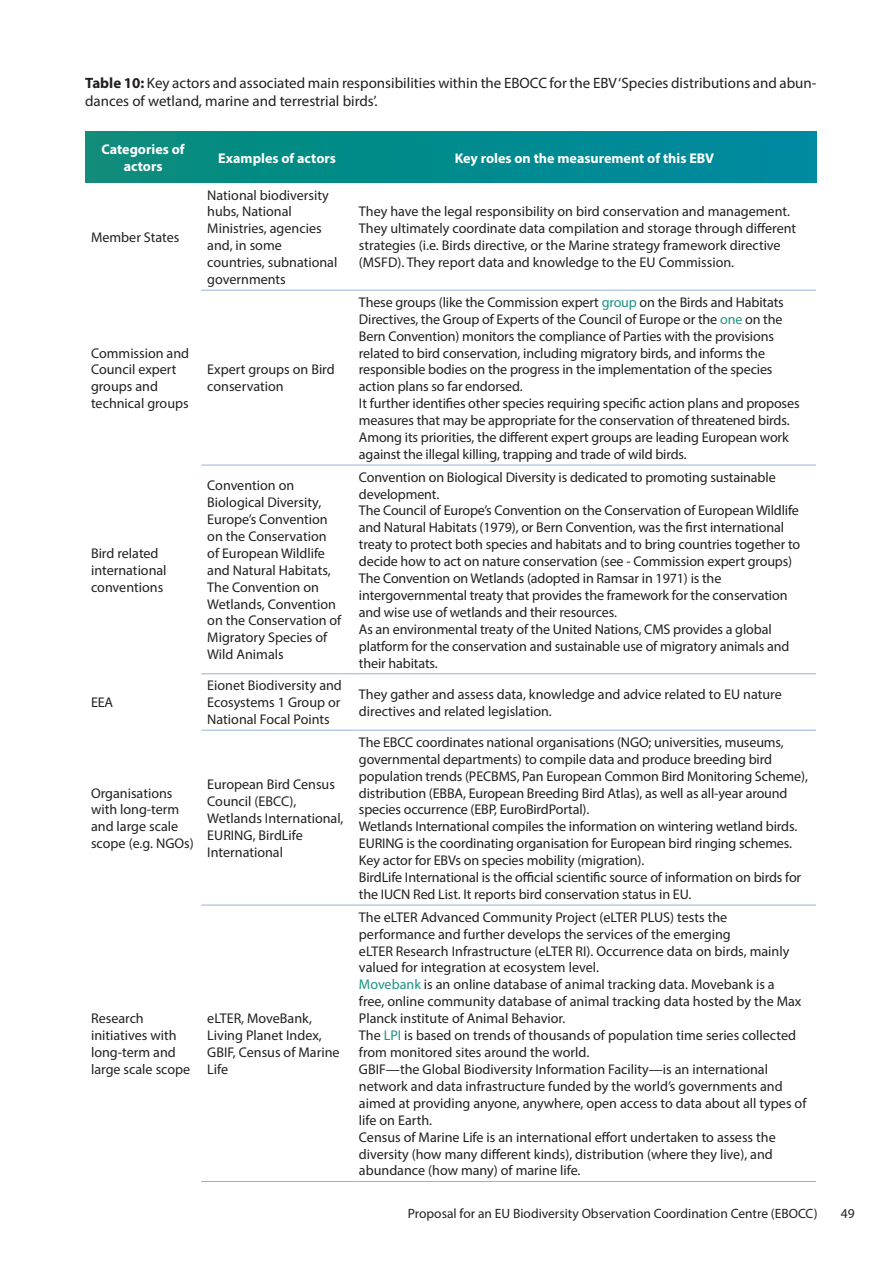
<style>
.page{position:relative;width:893px;height:1263px;background:#fff}
.page>*{position:absolute;margin:0;border:0;box-sizing:border-box;transform-origin:0 0}
.Text{font:15px/18px "Myriad Pro";color:#231f20}
.t1{font:14.1px/17px "Myriad Pro";letter-spacing:-.01em;color:#231f20}
.t2{font:700 14.1px/17px "Myriad Pro";color:#fff;text-align:center}
.t3{font:13.5px "Myriad Pro";color:#231f20}
.s1{font-weight:700}
.s2{color:#1c9282}
</style>
<div class="page">
<div style="left:85px;top:132px;width:731px;height:51px;background:linear-gradient(to right,#088c79,#008aa2)"></div>
<hr style="left:201px;top:290px;width:152px;height:1px;background:#95b3d7">
<hr style="left:353px;top:290px;width:463px;height:1px;background:#95b3d7">
<hr style="left:201px;top:465px;width:152px;height:1px;background:#95b3d7">
<hr style="left:353px;top:465px;width:463px;height:1px;background:#95b3d7">
<hr style="left:201px;top:673px;width:152px;height:1px;background:#95b3d7">
<hr style="left:353px;top:673px;width:463px;height:1px;background:#95b3d7">
<hr style="left:201px;top:730px;width:152px;height:1px;background:#95b3d7">
<hr style="left:353px;top:730px;width:463px;height:1px;background:#95b3d7">
<hr style="left:201px;top:905px;width:152px;height:1px;background:#95b3d7">
<hr style="left:353px;top:905px;width:463px;height:1px;background:#95b3d7">
<hr style="left:201px;top:1181px;width:152px;height:1px;background:#95b3d7">
<hr style="left:353px;top:1181px;width:463px;height:1px;background:#95b3d7">
<p class="Text" style="left:85px;top:74px;width:733px"><span class="s1">Table 10:</span> Key actors and associated main responsibilities within the EBOCC for the EBV ‘Species distributions and abun&shy;dances of wetland, marine and terrestrial birds’.</p>
<p class="t2" style="left:102px;top:141px;width:85px">Categories of actors</p>
<p class="t2" style="left:218px;top:149px;width:119px">Examples of actors</p>
<p class="t2" style="left:455px;top:149px;width:261px">Key roles on the measurement of this EBV</p>
<p class="t1" style="left:91px;top:228px;width:90px">Member States</p>
<p class="t1" style="left:91px;top:344px;width:100px">Commission and<br>Council expert groups and technical groups</p>
<p class="t1" style="left:91px;top:544px;width:77px">Bird related international conventions</p>
<p class="t1" style="left:91px;top:694px;width:24px">EEA</p>
<p class="t1" style="left:207px;top:186px;width:132px">National biodiversity hubs, National<br>Ministries, agencies and, in some countries, subnational governments</p>
<p class="t1" style="left:207px;top:361px;width:129px">Expert groups on Bird conservation</p>
<p class="t1" style="left:359px;top:203px;width:439px">They have the legal responsibility on bird conservation and management.<br>They ultimately coordinate data compilation and storage through different strategies (i.e. Birds directive, or the Marine strategy framework directive (MSFD). They report data and knowledge to the EU Commission.</p>
<p class="t1" style="left:359px;top:293px;width:426px">These groups (like the Commission expert <span class="s2">group</span> on the Birds and Habitats Directives, the Group of Experts of the Council of Europe or the <span class="s2">one</span> on the Bern Convention) monitors the compliance of Parties with the provisions related to bird conservation, including migratory birds, and informs the responsible bodies on the progress in the implementation of the species action plans so far endorsed.</p>
<p class="t1" style="left:359px;top:395px;width:442px">It further identifies other species requiring specific action plans and proposes measures that may be appropriate for the conservation of threatened birds.<br>Among its priorities, the different expert groups are leading European work against the illegal killing, trapping and trade of wild birds.</p>
<p class="t1" style="left:207px;top:477px;width:136px">Convention on<br>Biological Diversity,<br>Europe’s Convention on the Conservation of European Wildlife and Natural Habitats,<br>The Convention on<br>Wetlands, Convention on the Conservation of<br>Migratory Species of<br>Wild Animals</p>
<p class="t1" style="left:359px;top:468px;width:418px">Convention on Biological Diversity is dedicated to promoting sustainable development.</p>
<p class="t1" style="left:359px;top:502px;width:443px">The Council of Europe’s Convention on the Conservation of European Wildlife and Natural Habitats (1979), or Bern Convention, was the first international treaty to protect both species and habitats and to bring countries together to decide how to act on nature conservation (see - Commission expert groups)</p>
<p class="t1" style="left:359px;top:570px;width:430px">The Convention on Wetlands (adopted in Ramsar in 1971) is the intergovernmental treaty that provides the framework for the conservation and wise use of wetlands and their resources.</p>
<p class="t1" style="left:359px;top:620px;width:432px">As an environmental treaty of the United Nations, CMS provides a global platform for the conservation and sustainable use of migratory animals and their habitats.</p>
<p class="t1" style="left:207px;top:677px;width:136px;text-align:justify">Eionet Biodiversity and Ecosystems 1 Group or National Focal Points</p>
<p class="t1" style="left:359px;top:685px;width:424px">They gather and assess data, knowledge and advice related to EU nature directives and related legislation.</p>
<p class="t1" style="left:91px;top:784px;width:104px">Organisations with long-term and large scale scope (e.g. NGOs)</p>
<p class="t1" style="left:207px;top:776px;width:138px">European Bird Census<br>Council (EBCC),<br>Wetlands International,<br>EURING, BirdLife<br>International</p>
<p class="t1" style="left:91px;top:1010px;width:101px">Research initiatives with long-term and large scale scope</p>
<p class="t1" style="left:207px;top:1010px;width:134px">eLTER, MoveBank,<br>Living Planet Index,<br>GBIF, Census of Marine<br>Life</p>
<p class="t1" style="left:359px;top:733px;width:451px">The EBCC coordinates national organisations (NGO; universities, museums, governmental departments) to compile data and produce breeding bird population trends (PECBMS, Pan European Common Bird Monitoring Scheme), distribution (EBBA, European Breeding Bird Atlas), as well as all-year around species occurrence (EBP, EuroBirdPortal).</p>
<p class="t1" style="left:359px;top:818px;width:440px">Wetlands International compiles the information on wintering wetland birds.</p>
<p class="t1" style="left:359px;top:835px;width:435px">EURING is the coordinating organisation for European bird ringing schemes.<br>Key actor for EBVs on species mobility (migration).</p>
<p class="t1" style="left:359px;top:869px;width:444px">BirdLife International is the official scientific source of information on birds for the IUCN Red List. It reports bird conservation status in EU.</p>
<p class="t1" style="left:359px;top:908px;width:370px">The eLTER Advanced Community Project (eLTER PLUS) tests the</p>
<p class="t1" style="left:359px;top:925px;width:373px">performance and further develops the services of the emerging</p>
<p class="t1" style="left:359px;top:942px;width:432px">eLTER Research Infrastructure (eLTER RI). Occurrence data on birds, mainly valued for integration at ecosystem level.</p>
<p class="t1" style="left:359px;top:976px;width:444px"><span class="s2">Movebank</span> is an online database of animal tracking data. Movebank is a free, online community database of animal tracking data hosted by the Max<br>Planck institute of Animal Behavior.</p>
<p class="t1" style="left:359px;top:1027px;width:439px">The <span class="s2">LPI</span> is based on trends of thousands of population time series collected from monitored sites around the world.</p>
<p class="t1" style="left:359px;top:1060px;width:449px">GBIF—the Global Biodiversity Information Facility—is an international network and data infrastructure funded by the world’s governments and aimed at providing anyone, anywhere, open access to data about all types of life on Earth.</p>
<p class="t1" style="left:359px;top:1128px;width:418px">Census of Marine Life is an international effort undertaken to assess the diversity (how many different kinds), distribution (where they live), and abundance (how many) of marine life.</p>
<p class="t3" style="left:408px;top:1205px;width:411px">Proposal for an EU Biodiversity Observation Coordination Centre (EBOCC)</p>
<p class="t3" style="left:841px;top:1205px;width:15px">49</p>
</div>
